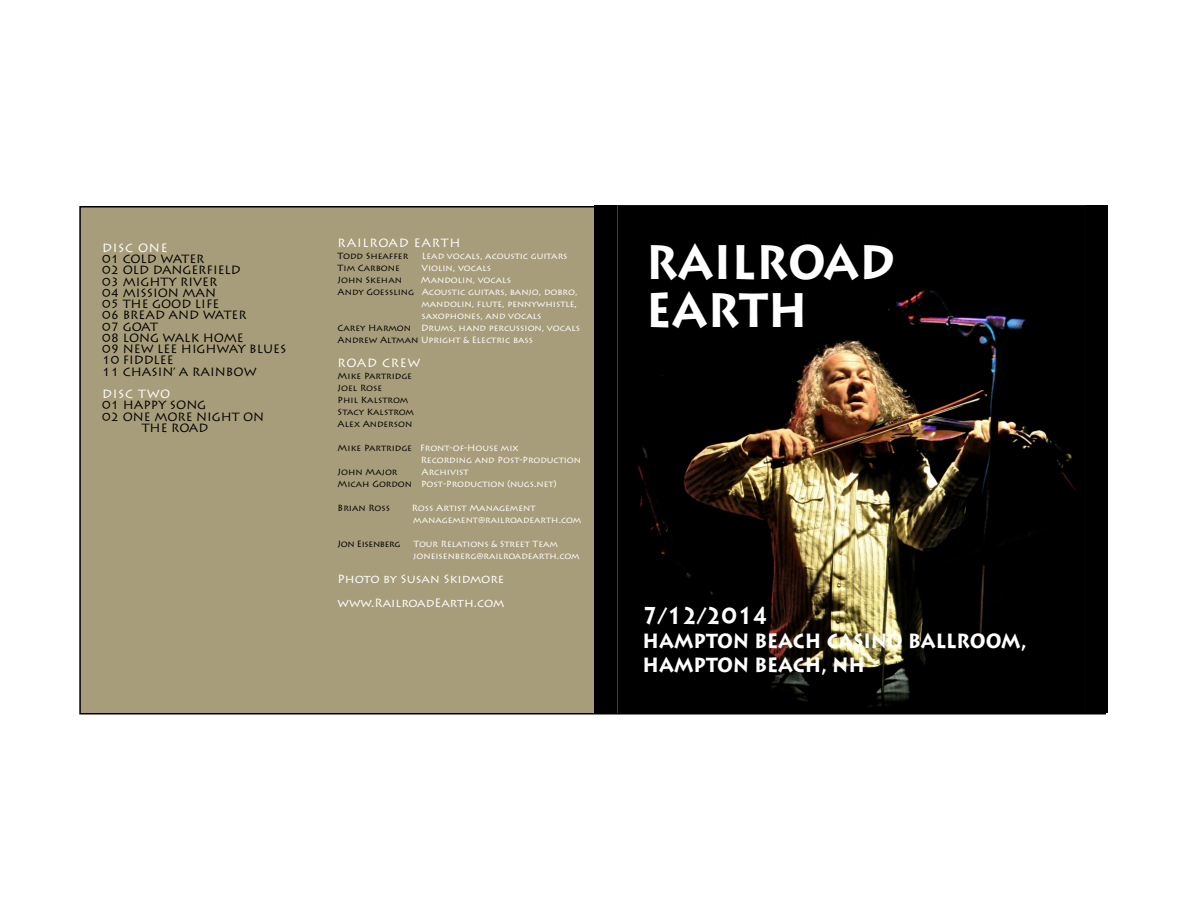
<style>
.page{position:relative;width:1189px;height:918px;background:#fff}
.page>*{position:absolute;margin:0;border:0;box-sizing:border-box;transform-origin:0 0}
.t1{font:700 48px/48px "Lithos Pro";color:#fff;scale:.9 1}
.t2{font:700 24px/24px "Lithos Pro";color:#fff;scale:.83 1}
.t3{font:12px/11.2px "Lithos Pro";color:#000}
.t4{font:12px/24px "Lithos Pro";color:#fff}
.t5{font:12px "Lithos Pro";letter-spacing:.06em;color:#fff}
.t6{font:9px/12px "Lithos Pro";color:#fff}
.t7{font:9px/12px "Lithos Pro";color:#000}
.t8{font:9px "Lithos Pro";letter-spacing:-.035em;color:#000}
.s1{color:#000}
</style>
<div class="page">
<svg style="left:79px;top:205px;width:1029px;height:510px;background:#5f5843"></svg>
<h3 class="t4" style="left:102px;top:236px;width:67px">DISC ONE</h3>
<h3 class="t3" style="left:102px;top:253px;width:186px">01 COLD WATER<br>02 OLD DANGERFIELD<br>03 MIGHTY RIVER<br>04 MISSION MAN<br>05 THE GOOD LIFE<br>06 BREAD AND WATER<br>07 GOAT<br>08 LONG WALK HOME<br>09 NEW LEE HIGHWAY BLUES<br>10 FIDDLEE<br>11 CHASIN’ A RAINBOW</h3>
<h3 class="t4" style="left:102px;top:382px;width:70px">DISC TWO</h3>
<h3 class="t3" style="left:102px;top:400px;width:105px">01 HAPPY SONG</h3>
<h3 class="t3" style="left:102px;top:411px;width:163px">02 ONE MORE NIGHT ON</h3>
<h3 class="t3" style="left:142px;top:422px;width:68px">THE ROAD</h3>
<h3 class="t5" style="left:337px;top:236px;width:124px">RAILROAD EARTH</h3>
<p class="t7" style="left:337px;top:250px;width:72px">Todd Sheaffer</p>
<p class="t6" style="left:421px;top:250px;width:147px">Lead vocals, acoustic guitars</p>
<p class="t7" style="left:337px;top:262px;width:64px">Tim Carbone</p>
<p class="t6" style="left:421px;top:262px;width:71px">Violin, vocals</p>
<p class="t7" style="left:337px;top:274px;width:66px">John Skehan</p>
<p class="t6" style="left:421px;top:274px;width:92px">Mandolin, vocals</p>
<p class="t6" style="left:337px;top:286px;width:241px"><span class="s1">Andy Goessling</span> Acoustic guitars, banjo, dobro,</p>
<p class="t6" style="left:421px;top:298px;width:157px">mandolin, flute, pennywhistle,</p>
<p class="t6" style="left:421px;top:310px;width:122px">saxophones, and vocals</p>
<p class="t6" style="left:337px;top:322px;width:244px"><span class="s1">Carey Harmon</span> Drums, hand percussion, vocals</p>
<p class="t6" style="left:337px;top:334px;width:197px"><span class="s1">Andrew Altman</span> Upright &amp; Electric bass</p>
<h3 class="t5" style="left:337px;top:356px;width:84px">ROAD CREW</h3>
<p class="t7" style="left:337px;top:370px;width:78px">Mike Partridge<br>Joel Rose<br>Phil Kalstrom<br>Stacy Kalstrom<br>Alex Anderson</p>
<p class="t6" style="left:420px;top:442px;width:162px;text-indent:-83px"><span class="s1">Mike Partridge</span> Front-of-House mix<br>Recording and Post-Production</p>
<p class="t7" style="left:337px;top:466px;width:61px">John Major</p>
<p class="t6" style="left:337px;top:466px;width:220px;text-align:center">Archivist<br><span class="s1">Micah Gordon</span> Post-Production (nugs.net)</p>
<p class="t7" style="left:337px;top:502px;width:54px">Brian Ross</p>
<p class="t6" style="left:411px;top:502px;width:171px">Ross Artist Management management@railroadearth.com</p>
<p class="t8" style="left:337px;top:539px;width:64px">Jon Eisenberg</p>
<p class="t6" style="left:413px;top:538px;width:168px">Tour Relations &amp; Street Team joneisenberg@railroadearth.com</p>
<h3 class="t4" style="left:337px;top:567px;width:168px">Photo by Susan Skidmore www.RailroadEarth.com</h3>
<h1 class="t1" style="left:645px;top:239px;width:279px">RAILROAD<br>EARTH</h1>
<h2 class="t2" style="left:642px;top:604px;width:464px">7/12/2014<br>hampton beach casino ballroom, hampton beach, nh</h2>
</div>
